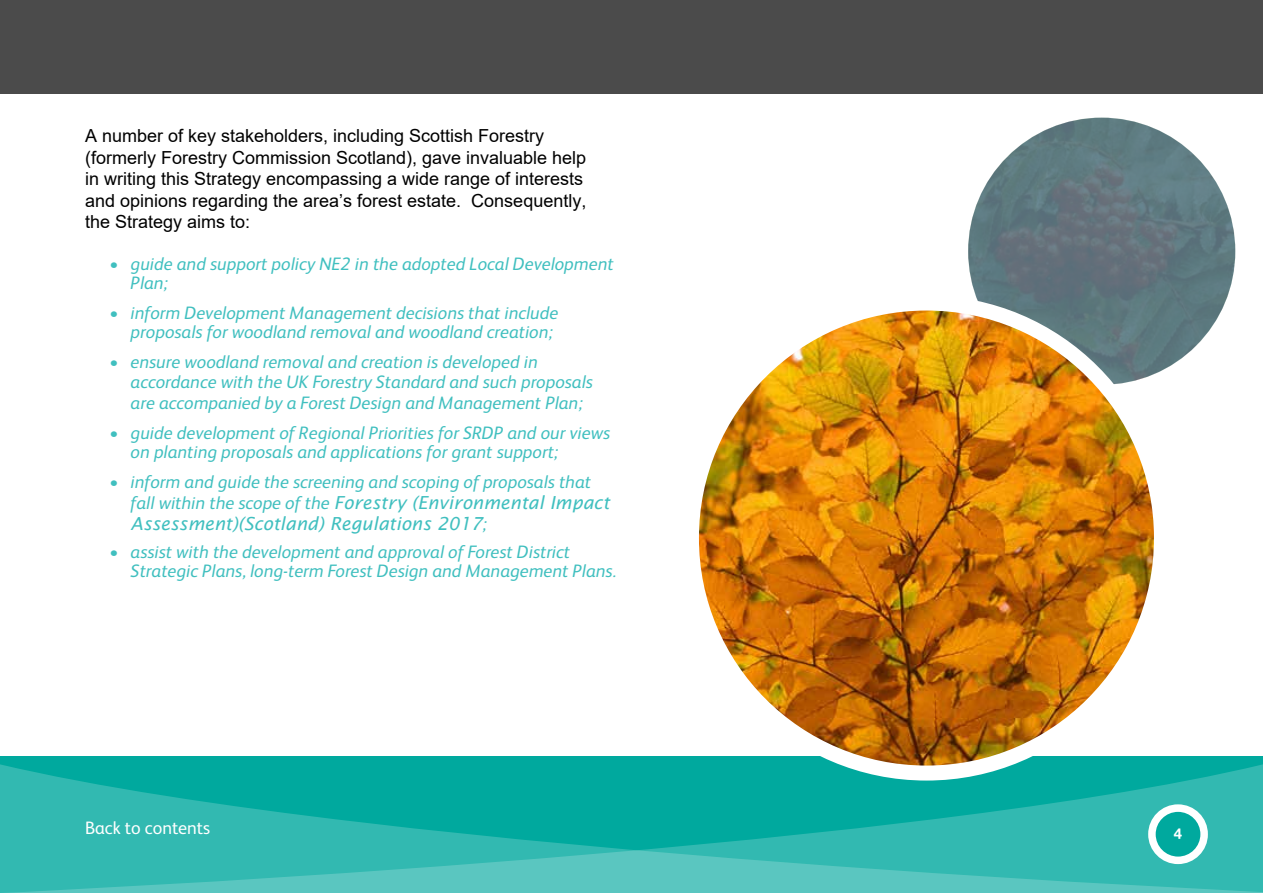
<style>
.page{position:relative;width:1263px;height:893px;background:#fff}
.page>*{position:absolute;margin:0;border:0;box-sizing:border-box;transform-origin:0 0}
.t1{font:italic 18px/19px "FS Albert";color:#40bfbf}
.t2{font:18px/21.5px "Arial";color:#000}
.t3{font:italic 18px/20.7px "Lucida Sans";color:#40bfbf}
.t4{font:18px "FS Albert";color:#fff}
.t5{font:15px "Alte Haas Grotesk Bold";color:#fff}
.s1{font-weight:700;font-style:normal}
.s2{font-family:"FS Albert"}
</style>
<div class="page">
<div style="left:0;top:0;width:1263px;height:94px;background:#4b4b4b"></div>
<div style="left:0;top:757px;width:1263px;height:136px;background:#00a99e"></div>
<svg style="left:0;top:764px;width:1263px;height:129px;fill:#32b9b1"></svg>
<div style="left:1152px;top:808px;width:52px;height:52px;background:#00a99e;border-radius:50%"></div>
<div style="left:1148px;top:804px;width:60px;height:60px;border:8px solid #fff;border-radius:50%"></div>
<img style="left:968px;top:118px;width:268px;height:253px">
<img style="left:691px;top:304px;width:470px;height:468px">
<div style="left:684px;top:296px;width:485px;height:484px;border:15px solid #fff;border-radius:50%"></div>
<p class="t2" style="left:85px;top:125px;width:503px">A number of key stakeholders, including Scottish Forestry (formerly Forestry Commission Scotland), gave invaluable help in writing this Strategy encompassing a wide range of interests and opinions regarding the area’s forest estate. Consequently, the Strategy aims to:</p>
<p class="t1" style="left:131px;top:254px;width:484px;text-indent:-21px"><span class="s1">•</span> guide and support policy NE2 in the adopted Local Development<br>Plan;</p>
<p class="t1" style="left:131px;top:303px;width:429px;text-indent:-21px"><span class="s1">•</span> inform Development Management decisions that include proposals for woodland removal and woodland creation;</p>
<p class="t1" style="left:131px;top:352px;width:464px;line-height:20.4px;text-indent:-21px"><span class="s1">•</span> ensure woodland removal and creation is developed in accordance with the UK Forestry Standard and such proposals are accompanied by a Forest Design and Management Plan;</p>
<p class="t1" style="left:131px;top:423px;width:481px;text-indent:-21px"><span class="s1">•</span> guide development of Regional Priorities for SRDP and our views on planting proposals and applications for grant support;</p>
<p class="t1" style="left:109px;top:472px;width:483px"><span class="s1">•</span> inform and guide the screening and scoping of proposals that</p>
<p class="t3" style="left:131px;top:492px;width:480px"><span class="s2">fall within the scope of the</span> Forestry (Environmental Impact<br>Assessment)(Scotland) Regulations 2017<span class="s2">;</span></p>
<p class="t1" style="left:131px;top:542px;width:487px;text-indent:-21px"><span class="s1">•</span> assist with the development and approval of Forest District<br>Strategic Plans, long-term Forest Design and Management Plans.</p>
<p class="t4" style="left:85px;top:818px;width:127px">Back to contents</p>
<p class="t5" style="left:1174px;top:824px;width:10px">4</p>
</div>
